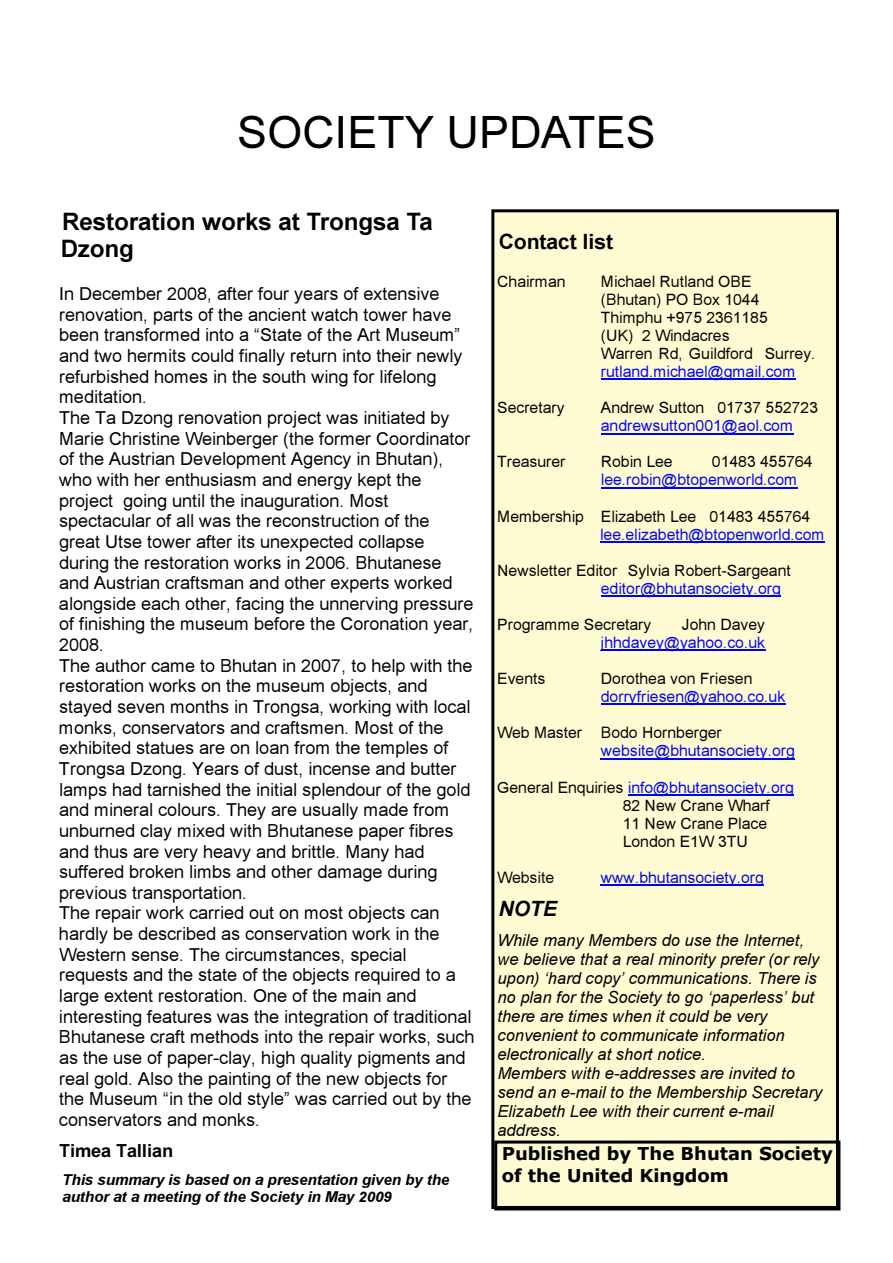
<style>
.page{position:relative;width:893px;height:1263px;background:#fff}
.page>*{position:absolute;margin:0;border:0;box-sizing:border-box;transform-origin:0 0}
.t1{font:45px "Arial MT+T42+KHKRHI";color:#000}
.t2{font:24px/27.5px "Arial Bold MT+T42+NTOBCO";color:#000}
.t3{font:21px "Arial Bold MT+T42+NTOBCO";color:#000}
.t4{font:21px "Arial Bold Italic MT+T42+RPWHLZ";color:#000}
.t5{font:18px/20.7px "Arial MT+T42+KHKRHI";color:#000}
.t6{font:18px/21.9px "Verdana Bold+T42+YQYKJH";color:#000}
.t7{font:18px "Arial Bold MT+T42+NTOBCO";color:#000}
.t8{font:16.5px/18.9px "Arial Italic MT+T42+GITYIN";color:#000}
.t9{font:15.75px/18px "Arial MT+T42+KHKRHI";color:#000}
.t10{font:15.75px "Arial MT+T42+KHKRHI";color:#00f}
.t11{font:15.75px "Arial MT+T42+KHKRHI";color:#0000f7}
.t12{font:15.75px "Arial MT+T42+KHKRHI";color:#0000e4}
.t13{font:15px/17.2px "Arial Bold Italic MT+T42+RPWHLZ";color:#000}
.s1{color:#00f}
</style>
<div class="page">
<div style="left:491px;top:209px;width:348px;height:1000px;background:#fefbd3"></div>
<hr style="left:601px;top:379px;width:194px;height:1px;background:#00f">
<hr style="left:601px;top:433px;width:192px;height:1px;background:#00f">
<hr style="left:601px;top:487px;width:196px;height:1px;background:#00f">
<hr style="left:600px;top:541px;width:225px;height:1px;background:#00f">
<hr style="left:601px;top:595px;width:180px;height:2px;background:#00f">
<hr style="left:601px;top:650px;width:164px;height:1px;background:#00f">
<hr style="left:601px;top:704px;width:184px;height:1px;background:#00f">
<hr style="left:601px;top:758px;width:194px;height:1px;background:#0000f7">
<hr style="left:628px;top:794px;width:166px;height:1px;background:#00f">
<hr style="left:601px;top:884px;width:163px;height:2px;background:#0000e4">
<svg style="left:494px;top:1140px;width:346px;height:70px"></svg>
<h1 class="t1" style="left:237px;top:116px;width:420px">SOCIETY UPDATES</h1>
<h2 class="t2" style="left:61px;top:208px;width:373px">Restoration works at Trongsa Ta<br>Dzong</h2>
<p class="t5" style="left:59px;top:285px;width:417px">In December 2008, after four years of extensive renovation, parts of the ancient watch tower have been transformed into a “State of the Art Museum” and two hermits could finally return into their newly refurbished homes in the south wing for lifelong meditation.<br>The Ta Dzong renovation project was initiated by Marie Christine Weinberger (the former Coordinator of the Austrian Development Agency in Bhutan), who with her enthusiasm and energy kept the project going until the inauguration. Most spectacular of all was the reconstruction of the great Utse tower after its unexpected collapse during the restoration works in 2006. Bhutanese and Austrian craftsman and other experts worked alongside each other, facing the unnerving pressure of finishing the museum before the Coronation year, 2008.<br>The author came to Bhutan in 2007, to help with the restoration works on the museum objects, and stayed seven months in Trongsa, working with local monks, conservators and craftsmen. Most of the exhibited statues are on loan from the temples of Trongsa Dzong. Years of dust, incense and butter lamps had tarnished the initial splendour of the gold and mineral colours. They are usually made from unburned clay mixed with Bhutanese paper fibres and thus are very heavy and brittle. Many had suffered broken limbs and other damage during previous transportation.<br>The repair work carried out on most objects can hardly be described as conservation work in the Western sense. The circumstances, special requests and the state of the objects required to a large extent restoration. One of the main and interesting features was the integration of traditional Bhutanese craft methods into the repair works, such as the use of paper-clay, high quality pigments and real gold. Also the painting of the new objects for the Museum “in the old style” was carried out by the conservators and monks.</p>
<p class="t7" style="left:59px;top:1140px;width:116px">Timea Tallian</p>
<p class="t13" style="left:62px;top:1172px;width:388px">This summary is based on a presentation given by the author at a meeting of the Society in May 2009</p>
<p class="t3" style="left:499px;top:230px;width:116px">Contact list</p>
<p class="t9" style="left:497px;top:274px;width:70px">Chairman</p>
<p class="t9" style="left:601px;top:274px;width:216px">Michael Rutland OBE (Bhutan) PO Box 1044<br>Thimphu +975 2361185<br>(UK) 2 Windacres<br>Warren Rd, Guildford Surrey.</p>
<p class="t10" style="left:601px;top:366px;width:196px">rutland.michael@gmail.com</p>
<p class="t9" style="left:497px;top:400px;width:69px">Secretary</p>
<p class="t9" style="left:601px;top:400px;width:219px">Andrew Sutton 01737 552723</p>
<p class="t10" style="left:601px;top:420px;width:194px">andrewsutton001@aol.com</p>
<p class="t9" style="left:497px;top:454px;width:70px">Treasurer</p>
<p class="t9" style="left:601px;top:454px;width:73px">Robin Lee</p>
<p class="t9" style="left:712px;top:454px;width:102px">01483 455764</p>
<p class="t10" style="left:601px;top:474px;width:198px">lee.robin@btopenworld.com</p>
<p class="t9" style="left:497px;top:508px;width:315px">Membership Elizabeth Lee 01483 455764</p>
<p class="t10" style="left:600px;top:528px;width:226px">lee.elizabeth@btopenworld.com</p>
<p class="t9" style="left:497px;top:563px;width:295px">Newsletter Editor Sylvia Robert-Sargeant</p>
<p class="t10" style="left:601px;top:582px;width:181px">editor@bhutansociety.org</p>
<p class="t9" style="left:497px;top:617px;width:156px">Programme Secretary</p>
<p class="t9" style="left:682px;top:617px;width:85px">John Davey</p>
<p class="t10" style="left:601px;top:637px;width:166px">jhhdavey@yahoo.co.uk</p>
<p class="t9" style="left:497px;top:671px;width:50px">Events</p>
<p class="t9" style="left:601px;top:671px;width:153px">Dorothea von Friesen</p>
<p class="t10" style="left:601px;top:691px;width:186px">dorryfriesen@yahoo.co.uk</p>
<p class="t9" style="left:497px;top:725px;width:226px">Web Master Bodo Hornberger</p>
<p class="t11" style="left:601px;top:745px;width:195px">website@bhutansociety.org</p>
<p class="t9" style="left:623px;top:779px;width:173px;text-indent:-125px">General Enquiries <span class="s1">info@bhutansociety.org<br></span>82 New Crane Wharf<br>11 New Crane Place<br>London E1W 3TU</p>
<p class="t9" style="left:497px;top:870px;width:58px">Website</p>
<p class="t12" style="left:601px;top:871px;width:164px">www.bhutansociety.org</p>
<p class="t4" style="left:499px;top:901px;width:60px">NOTE</p>
<p class="t8" style="left:497px;top:932px;width:326px">While many Members do use the Internet, we believe that a real minority prefer (or rely upon) ‘hard copy’ communications. There is no plan for the Society to go ‘paperless’ but there are times when it could be very convenient to communicate information electronically at short notice.<br>Members with e-addresses are invited to send an e-mail to the Membership Secretary Elizabeth Lee with their current e-mail address.</p>
<p class="t6" style="left:502px;top:1144px;width:332px">Published by The Bhutan Society of the United Kingdom</p>
</div>
